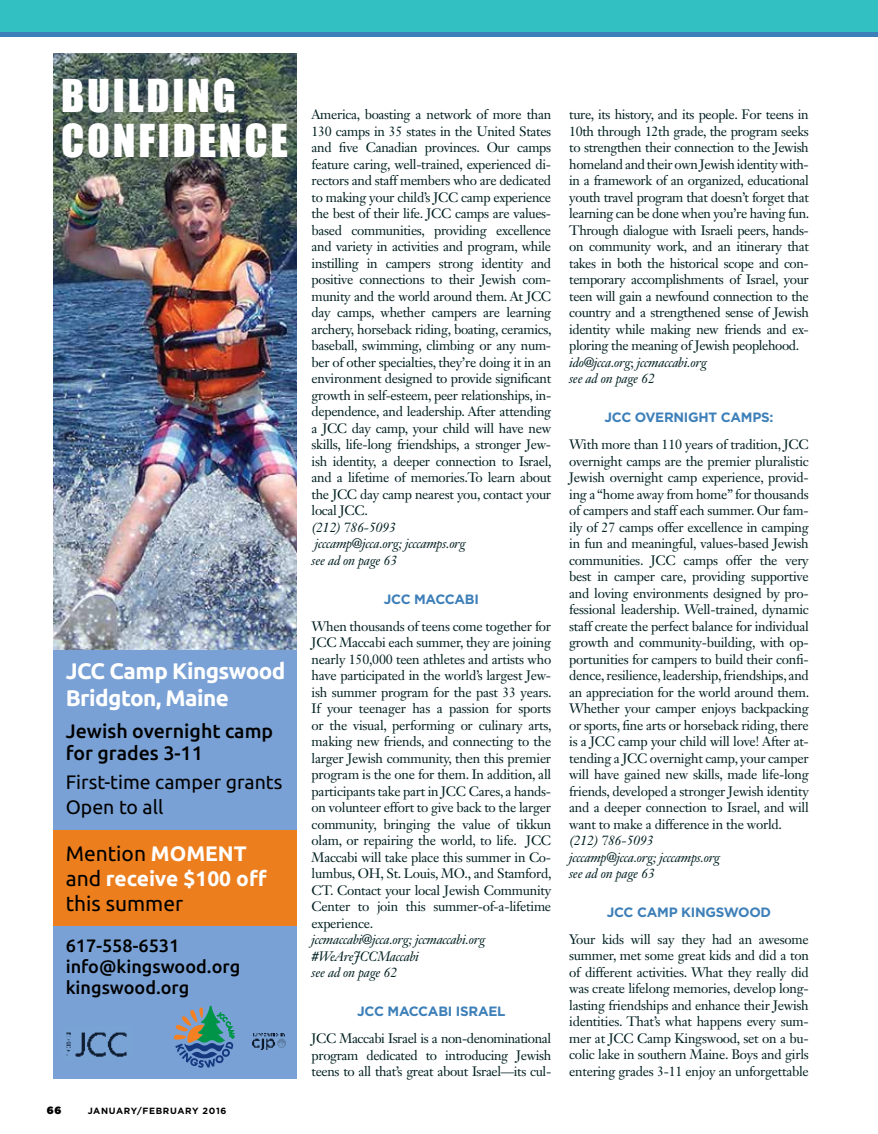
<style>
.page{position:relative;width:878px;height:1134px;background:#fff}
.page>*{position:absolute;margin:0;border:0;box-sizing:border-box;transform-origin:0 0}
.t1{font:42px/45px "Impact";color:#fff}
.t2{font:700 22.5px/27px "Ubuntu";letter-spacing:-.025em;color:#fff}
.t3{font:21px/25.2px "Ubuntu";color:#000}
.t4{font:500 19.5px/22.5px "Ubuntu";color:#000}
.t5{font:19.5px/25.5px "Ubuntu";color:#000}
.t6{font:500 18px/21px "Ubuntu";color:#000}
.t7{font:13.5px/16.5px "Janson Text LT Std";letter-spacing:-.03em;color:#001f20;text-align:justify}
.t8{font:italic 13.5px/16.5px "Janson Text LT Std";letter-spacing:-.02em;color:#001f20}
.t9{font:700 13.5px "Gotham";letter-spacing:-.02em;color:#3d7fb8}
.t10{font:900 10.5px "Gotham";color:#000}
.t11{font:700 9px "Gotham";letter-spacing:.075em;color:#000}
.s1{font-weight:700;color:#fff}
.s2{font-style:italic}
</style>
<div class="page">
<div style="left:0;top:0;width:878px;height:37px;background:#3d7fb8"></div>
<div style="left:0;top:0;width:878px;height:32px;background:#32c0c3"></div>
<img style="left:54px;top:53px;width:243px;height:597px">
<div style="left:54px;top:650px;width:243px;height:429px;background:#79a1d5"></div>
<div style="left:54px;top:831px;width:243px;height:95px;background:#ec7e1e"></div>
<svg style="left:174px;top:1006px;width:60px;height:62px"></svg>
<img style="left:253px;top:1033px;width:32px;height:16px">
<img style="left:66px;top:1032px;width:61px;height:25px">
<h1 class="t1" style="left:61px;top:73px;width:228px">BUILDING<br>CONFIDENCE</h1>
<h2 class="t2" style="left:66px;top:658px;width:221px">JCC Camp Kingswood<br>Bridgton, Maine</h2>
<h3 class="t4" style="left:66px;top:719px;width:209px">Jewish overnight camp for grades 3-11</h3>
<h3 class="t5" style="left:66px;top:769px;width:218px">First-time camper grants<br>Open to all</h3>
<h3 class="t3" style="left:66px;top:840px;width:202px">Mention <span class="s1">MOMENT </span>and <span class="s1">receive $100 off </span>this summer</h3>
<h3 class="t6" style="left:66px;top:934px;width:176px">617-558-6531 info@kingswood.org kingswood.org</h3>
<p class="t10" style="left:47px;top:1104px;width:16px">66</p>
<p class="t11" style="left:88px;top:1105px;width:140px">JANUARY/FEBRUARY 2016</p>
<p class="t7" style="left:311px;top:106px;width:241px">America, boasting a network of more than 130 camps in 35 states in the United States and five Canadian provinces. Our camps feature caring, well-trained, experienced di&shy;rectors and staff members who are dedicated to making your child’s JCC camp experience the best of their life. JCC camps are values&shy;based communities, providing excellence and variety in activities and program, while instilling in campers strong identity and positive connections to their Jewish com&shy;munity and the world around them. At JCC day camps, whether campers are learning archery, horseback riding, boating, ceramics, baseball, swimming, climbing or any num&shy;ber of other specialties, they’re doing it in an environment designed to provide significant growth in self-esteem, peer relationships, in&shy;dependence, and leadership. After attending a JCC day camp, your child will have new skills, life-long friendships, a stronger Jew&shy;ish identity, a deeper connection to Israel, and a lifetime of memories.To learn about the JCC day camp nearest you, contact your local JCC.</p>
<p class="t8" style="left:311px;top:519px;width:156px">(212) 786-5093 jcccamp@jcca.org; jcccamps.org see ad on page 63</p>
<p class="t9" style="left:384px;top:591px;width:94px">JCC MACCABI</p>
<p class="t7" style="left:311px;top:618px;width:241px">When thousands of teens come together for JCC Maccabi each summer, they are joining nearly 150,000 teen athletes and artists who have participated in the world’s largest Jew&shy;ish summer program for the past 33 years.<br>If your teenager has a passion for sports or the visual, performing or culinary arts, making new friends, and connecting to the larger Jewish community, then this premier program is the one for them. In addition, all participants take part in JCC Cares, a hands&shy;on volunteer effort to give back to the larger community, bringing the value of tikkun olam, or repairing the world, to life. JCC Maccabi will take place this summer in Co&shy;lumbus, OH, St. Louis, MO., and Stamford, CT. Contact your local Jewish Community Center to join this summer-of-a-lifetime experience.</p>
<p class="t8" style="left:311px;top:931px;width:175px">jccmaccabi@jcca.org; jccmaccabi.org #WeAreJCCMaccabi<br>see ad on page 62</p>
<p class="t9" style="left:357px;top:1004px;width:148px">JCC MACCABI ISRAEL</p>
<p class="t7" style="left:311px;top:1030px;width:241px">JCC Maccabi Israel is a non-denominational program dedicated to introducing Jewish teens to all that’s great about Israel—its cul-</p>
<p class="t7" style="left:569px;top:106px;width:241px;text-align:left">ture, its history, and its people. For teens in 10th through 12th grade, the program seeks to strengthen their connection to the Jewish homeland and their own Jewish identity with&shy;in a framework of an organized, educational youth travel program that doesn’t forget that learning can be done when you’re having fun.<br>Through dialogue with Israeli peers, hands&shy;on community work, and an itinerary that takes in both the historical scope and con&shy;temporary accomplishments of Israel, your teen will gain a newfound connection to the country and a strengthened sense of Jewish identity while making new friends and ex&shy;ploring the meaning of Jewish peoplehood. <span class="s2">ido@jcca.org</span>; <span class="s2">jccmaccabi.org<br>see ad on page 62</span></p>
<p class="t9" style="left:604px;top:409px;width:147px">JCC OVERNIG HT CAMPS</p>
<p class="t9" style="left:769px;top:409px;width:5px">:</p>
<p class="t7" style="left:569px;top:436px;width:241px">With more than 110 years of tradition, JCC overnight camps are the premier pluralistic Jewish overnight camp experience, provid&shy;ing a “home away from home” for thousands of campers and staff each summer. Our fam&shy;ily of 27 camps offer excellence in camping in fun and meaningful, values-based Jewish communities. JCC camps offer the very best in camper care, providing supportive and loving environments designed by pro&shy;fessional leadership. Well-trained, dynamic staff create the perfect balance for individual growth and community-building, with op&shy;portunities for campers to build their confi&shy;dence, resilience, leadership, friendships, and an appreciation for the world around them.<br>Whether your camper enjoys backpacking or sports, fine arts or horseback riding, there is a JCC camp your child will love! After at&shy;tending a JCC overnight camp, your camper will have gained new skills, made life-long friends, developed a stronger Jewish identity and a deeper connection to Israel, and will want to make a difference in the world.</p>
<p class="t8" style="left:569px;top:832px;width:152px">(212) 786-5093 jcccamp@jcca.org; jcccamps.org see ad on page 63</p>
<p class="t9" style="left:607px;top:904px;width:166px">JCC CAMP KIN GSWOO D</p>
<p class="t7" style="left:569px;top:931px;width:241px">Your kids will say they had an awesome summer, met some great kids and did a ton of different activities. What they really did was create lifelong memories, develop long&shy;lasting friendships and enhance their Jewish identities. That’s what happens every sum&shy;mer at JCC Camp Kingswood, set on a bu&shy;colic lake in southern Maine. Boys and girls entering grades 3-11 enjoy an unforgettable</p>
</div>
